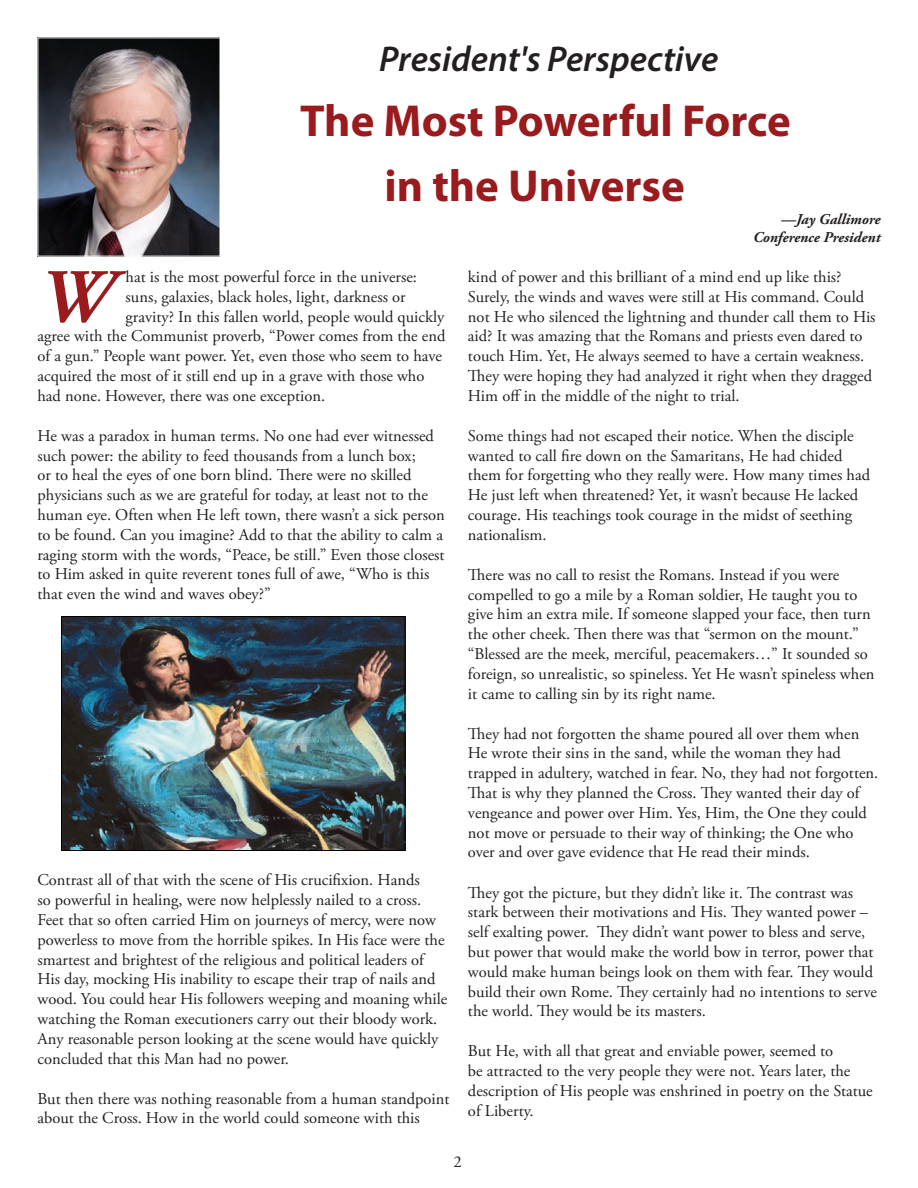
<style>
.page{position:relative;width:918px;height:1188px;background:#fff}
.page>*{position:absolute;margin:0;border:0;box-sizing:border-box;transform-origin:0 0}
.t1{font:italic 700 76.2px "Adobe Garamond Pro";color:#991b1e}
.t2{font:700 45px/64.8px "Myriad Pro";color:#991b1e;text-align:center}
.t3{font:italic 600 36px "Myriad Pro";color:#231f20}
.t4{font:16.5px/19.8px "Adobe Garamond Pro";color:#231f20}
.t5{font:italic 700 15px/18px "Adobe Garamond Pro";color:#231f20;text-align:right}
</style>
<div class="page">
<img style="left:40px;top:40px;width:178px;height:214px">
<img style="left:63px;top:618px;width:340px;height:231px">
<div style="left:61px;top:616px;width:344px;height:235px;border:1px solid #000"></div>
<h3 class="t3" style="left:379px;top:36px;width:341px">President's Perspective</h3>
<h2 class="t2" style="left:300px;top:87px;width:492px">The Most Powerful Force in the Universe</h2>
<p class="t5" style="left:753px;top:211px;width:129px">—Jay Gallimore<br>Conference President</p>
<h1 class="t1" style="left:38px;top:253px;width:75px">W</h1>
<p class="t4" style="left:126px;top:267px;width:293px">hat is the most powerful force in the universe:</p>
<p class="t4" style="left:126px;top:287px;width:282px">suns, galaxies, black holes, light, darkness or</p>
<p class="t4" style="left:126px;top:307px;width:320px">gravity? In this fallen world, people would quickly</p>
<p class="t4" style="left:37px;top:327px;width:409px">agree with the Communist proverb, “Power comes from the end</p>
<p class="t4" style="left:37px;top:347px;width:406px">of a gun.” People want power. Yet, even those who seem to have</p>
<p class="t4" style="left:37px;top:366px;width:389px">acquired the most of it still end up in a grave with those who</p>
<p class="t4" style="left:37px;top:386px;width:289px">had none. However, there was one exception.</p>
<p class="t4" style="left:37px;top:426px;width:409px">He was a paradox in human terms. No one had ever witnessed such power: the ability to feed thousands from a lunch box;<br>or to heal the eyes of one born blind. There were no skilled physicians such as we are grateful for today, at least not to the human eye. Often when He left town, there wasn’t a sick person to be found. Can you imagine? Add to that the ability to calm a raging storm with the words, “Peace, be still.” Even those closest to Him asked in quite reverent tones full of awe, “Who is this that even the wind and waves obey?”</p>
<p class="t4" style="left:37px;top:871px;width:411px">Contrast all of that with the scene of His crucifixion. Hands<br>so powerful in healing, were now helplessly nailed to a cross.<br>Feet that so often carried Him on journeys of mercy, were now powerless to move from the horrible spikes. In His face were the smartest and brightest of the religious and political leaders of His day, mocking His inability to escape their trap of nails and wood. You could hear His followers weeping and moaning while watching the Roman executioners carry out their bloody work.<br>Any reasonable person looking at the scene would have quickly concluded that this Man had no power.</p>
<p class="t4" style="left:37px;top:1089px;width:414px">But then there was nothing reasonable from a human standpoint about the Cross. How in the world could someone with this</p>
<p class="t4" style="left:468px;top:267px;width:409px">kind of power and this brilliant of a mind end up like this?<br>Surely, the winds and waves were still at His command. Could not He who silenced the lightning and thunder call them to His aid? It was amazing that the Romans and priests even dared to touch Him. Yet, He always seemed to have a certain weakness.<br>They were hoping they had analyzed it right when they dragged Him off in the middle of the night to trial.</p>
<p class="t4" style="left:468px;top:426px;width:404px">Some things had not escaped their notice. When the disciple wanted to call fire down on the Samaritans, He had chided them for forgetting who they really were. How many times had He just left when threatened? Yet, it wasn’t because He lacked courage. His teachings took courage in the midst of seething nationalism.</p>
<p class="t4" style="left:468px;top:565px;width:408px">There was no call to resist the Romans. Instead if you were compelled to go a mile by a Roman soldier, He taught you to give him an extra mile. If someone slapped your face, then turn the other cheek. Then there was that “sermon on the mount.” “Blessed are the meek, merciful, peacemakers…” It sounded so foreign, so unrealistic, so spineless. Yet He wasn’t spineless when it came to calling sin by its right name.</p>
<p class="t4" style="left:468px;top:724px;width:412px">They had not forgotten the shame poured all over them when He wrote their sins in the sand, while the woman they had trapped in adultery, watched in fear. No, they had not forgotten.<br>That is why they planned the Cross. They wanted their day of vengeance and power over Him. Yes, Him, the One they could not move or persuade to their way of thinking; the One who over and over gave evidence that He read their minds.</p>
<p class="t4" style="left:468px;top:883px;width:410px">They got the picture, but they didn’t like it. The contrast was stark between their motivations and His. They wanted power – self exalting power. They didn’t want power to bless and serve, but power that would make the world bow in terror, power that would make human beings look on them with fear. They would build their own Rome. They certainly had no intentions to serve the world. They would be its masters.</p>
<p class="t4" style="left:468px;top:1042px;width:406px">But He, with all that great and enviable power, seemed to<br>be attracted to the very people they were not. Years later, the description of His people was enshrined in poetry on the Statue of Liberty.</p>
<p class="t4" style="left:454px;top:1153px;width:10px">2</p>
</div>
